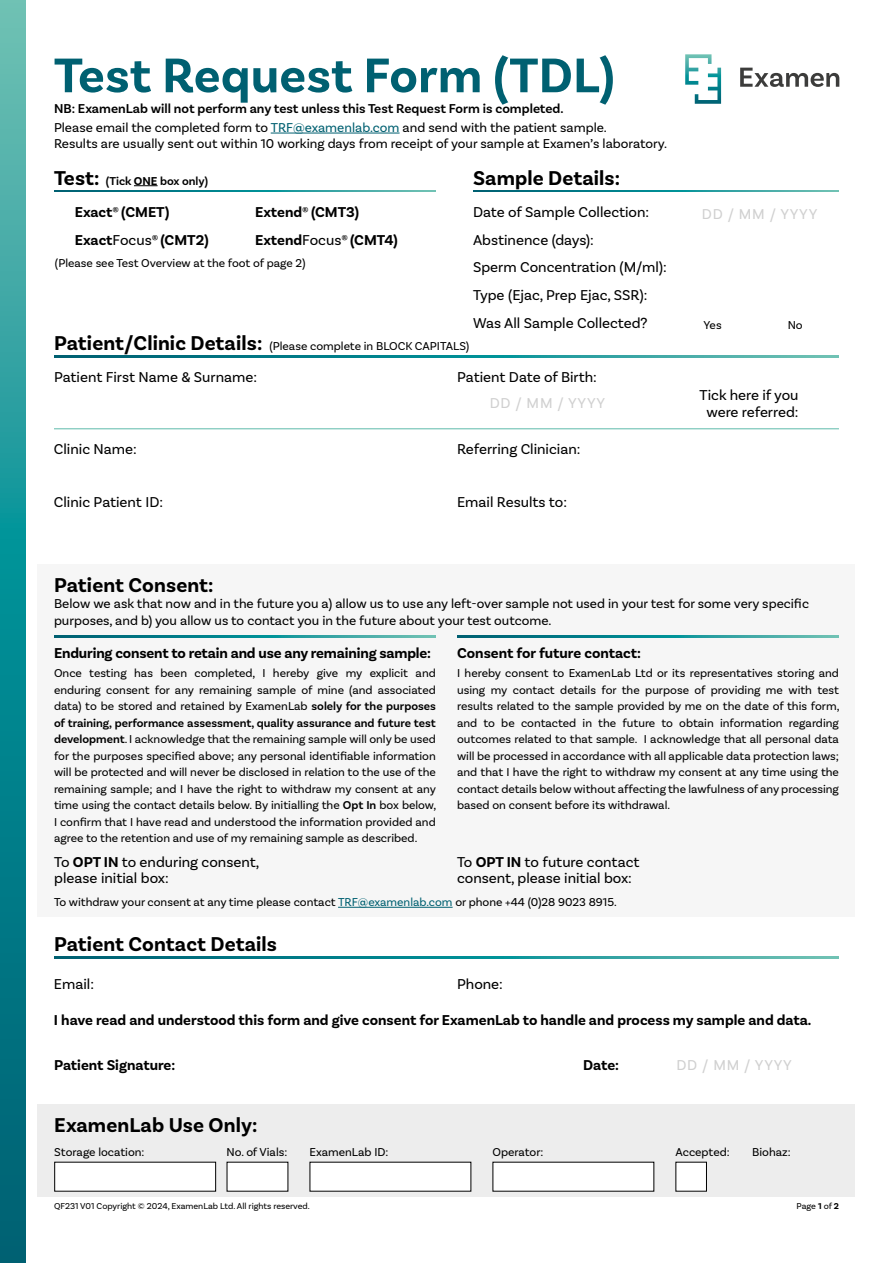
<style>
.page{position:relative;width:893px;height:1263px;background:#fff}
.page>*{position:absolute;margin:0;border:0;box-sizing:border-box;transform-origin:0 0}
.t1{font:700 51px "Basic Sans";letter-spacing:.005em;color:#006071}
.t2{font:700 21px "Basic Sans";letter-spacing:.005em;color:#000}
.t3{font:15px/16.5px "Basic Sans";color:#000}
.t4{font:700 15px/27.6px "Basic Sans";color:#000}
.t5{font:15px "Basic Sans";letter-spacing:.05em;color:#d0d0d0}
.t6{font:13.5px/16.5px "Basic Sans";color:#000}
.t7{font:600 13.5px/18.6px "Basic Sans";color:#000}
.t8{font:12px/16.5px "Basic Sans";color:#000;text-align:justify}
.t9{font:600 12px "Basic Sans";color:#000}
.t10{font:9px "Basic Sans";color:#000}
.s1{font-weight:400}
.s2{font-weight:400;color:#006071}
.s3{font-weight:700}
.s4{font-weight:600}
.s5{color:#006071}
</style>
<div class="page">
<div style="left:38px;top:564px;width:817px;height:353px;background:#f6f6f6"></div>
<div style="left:38px;top:1104px;width:817px;height:93px;background:#ededed"></div>
<svg style="left:0;top:0;width:26px;height:1263px;background:#1b8e94"></svg>
<hr style="left:271px;top:133px;width:129px;height:1px;background:#006071">
<hr style="left:338px;top:907px;width:115px;height:1px;background:#006071">
<svg style="left:134px;top:185px;width:24px;height:1px"></svg>
<svg style="left:54px;top:190px;width:382px;height:2px"></svg>
<svg style="left:54px;top:636px;width:382px;height:2px"></svg>
<svg style="left:54px;top:956px;width:785px;height:2px;background:#1c8e94"></svg>
<svg style="left:54px;top:356px;width:785px;height:2px;background:#1c8e94"></svg>
<svg style="left:473px;top:190px;width:366px;height:2px"></svg>
<svg style="left:457px;top:636px;width:382px;height:2px"></svg>
<svg style="left:740px;top:68px;width:99px;height:19px"></svg>
<svg style="left:685px;top:54px;width:36px;height:50px"></svg>
<hr style="left:54px;top:428px;width:785px;height:1px;background:#70c2b4">
<div style="left:55px;top:1162px;width:161px;height:29px;background:#fff"></div>
<div style="left:310px;top:1162px;width:161px;height:29px;background:#fff"></div>
<div style="left:493px;top:1162px;width:161px;height:29px;background:#fff"></div>
<div style="left:676px;top:1162px;width:30px;height:29px;background:#fff"></div>
<div style="left:227px;top:1162px;width:61px;height:29px;background:#fff"></div>
<h1 class="t1" style="left:54px;top:44px;width:562px">Test Request Form (TDL)</h1>
<p class="t7" style="left:54px;top:99px;width:554px">NB: ExamenLab will not perform any test unless this Test Request Form is completed.<br><span class="s1">Please email the completed form to</span> <span class="s2">TRF@examenlab.com</span> <span class="s1">and send with the patient sample.</span></p>
<p class="t6" style="left:54px;top:135px;width:615px">Results are usually sent out within 10 working days from receipt of your sample at Examen’s laboratory.</p>
<h2 class="t2" style="left:54px;top:165px;width:47px">Test:</h2>
<p class="t9" style="left:106px;top:173px;width:104px">(Tick <span class="s3">ONE</span> box only)</p>
<p class="t4" style="left:75px;top:198px;width:96px">Exact® (CMET)</p>
<p class="t4" style="left:75px;top:226px;width:135px">Exact<span class="s1">Focus</span>® (CMT2)</p>
<p class="t4" style="left:255px;top:198px;width:144px">Extend® (CMT3)<br>Extend<span class="s1">Focus</span>® (CMT4)</p>
<p class="t8" style="left:55px;top:255px;width:252px">(Please see Test Overview at the foot of page 2)</p>
<h2 class="t2" style="left:473px;top:165px;width:149px">Sample Details:</h2>
<p class="t3" style="left:473px;top:204px;width:178px">Date of Sample Collection:</p>
<p class="t5" style="left:702px;top:205px;width:117px">DD / MM / YYYY</p>
<p class="t3" style="left:473px;top:226px;width:195px;line-height:27.8px">Abstinence (days):<br>Sperm Concentration (M/ml):<br>Type (Ejac, Prep Ejac, SSR):</p>
<p class="t3" style="left:473px;top:315px;width:176px">Was All Sample Collected?</p>
<p class="t8" style="left:704px;top:317px;width:20px">Yes</p>
<p class="t8" style="left:788px;top:317px;width:17px">No</p>
<h2 class="t2" style="left:54px;top:331px;width:210px">Patient/Clinic Details:</h2>
<p class="t3" style="left:54px;top:368px;width:205px">Patient First Name &amp; Surname:</p>
<p class="t8" style="left:269px;top:338px;width:201px">(Please complete in BLOCK CAPITALS)</p>
<p class="t3" style="left:457px;top:368px;width:141px">Patient Date of Birth:</p>
<p class="t5" style="left:490px;top:394px;width:117px">DD / MM / YYYY</p>
<p class="t3" style="left:54px;top:441px;width:84px">Clinic Name:</p>
<p class="t3" style="left:457px;top:441px;width:125px">Referring Clinician:</p>
<p class="t3" style="left:54px;top:494px;width:111px">Clinic Patient ID:</p>
<p class="t3" style="left:457px;top:494px;width:111px">Email Results to:</p>
<h2 class="t2" style="left:54px;top:572px;width:161px">Patient Consent:</h2>
<p class="t3" style="left:700px;top:387px;width:100px;text-align:center">Tick here if you were referred:</p>
<p class="t6" style="left:54px;top:595px;width:756px">Below we ask that now and in the future you a) allow us to use any left-over sample not used in your test for some very specific purposes, and b) you allow us to contact you in the future about your test outcome.</p>
<p class="t4" style="left:54px;top:639px;width:379px">Enduring consent to retain and use any remaining sample:</p>
<p class="t4" style="left:457px;top:639px;width:185px">Consent for future contact:</p>
<p class="t8" style="left:54px;top:665px;width:384px">Once testing has been completed, I hereby give my explicit and enduring consent for any remaining sample of mine (and associated data) to be stored and retained by ExamenLab <span class="s4">solely for the purposes of training, performance assessment, quality assurance and future test development</span>. I acknowledge that the remaining sample will only be used for the purposes specified above; any personal identifiable information will be protected and will never be disclosed in relation to the use of the remaining sample; and I have the right to withdraw my consent at any time using the contact details below. By initialling the <span class="s4">Opt In</span> box below, I confirm that I have read and understood the information provided and agree to the retention and use of my remaining sample as described.</p>
<p class="t8" style="left:457px;top:665px;width:384px">I hereby consent to ExamenLab Ltd or its representatives storing and using my contact details for the purpose of providing me with test results related to the sample provided by me on the date of this form, and to be contacted in the future to obtain information regarding outcomes related to that sample. I acknowledge that all personal data will be processed in accordance with all applicable data protection laws; and that I have the right to withdraw my consent at any time using the contact details below without affecting the lawfulness of any processing based on consent before its withdrawal.</p>
<p class="t3" style="left:54px;top:853px;width:207px">To <span class="s3">OPT IN</span> to enduring consent, please initial box:</p>
<p class="t3" style="left:457px;top:853px;width:184px">To <span class="s3">OPT IN</span> to future contact consent, please initial box:</p>
<p class="t8" style="left:54px;top:894px;width:564px">To withdraw your consent at any time please contact <span class="s5">TRF@examenlab.com</span> or phone +44 (0)28 9023 8915.</p>
<h2 class="t2" style="left:54px;top:931px;width:225px">Patient Contact Details</h2>
<p class="t3" style="left:54px;top:976px;width:42px">Email:</p>
<p class="t3" style="left:457px;top:976px;width:47px">Phone:</p>
<p class="t4" style="left:54px;top:1006px;width:759px">I have read and understood this form and give consent for ExamenLab to handle and process my sample and data.</p>
<p class="t4" style="left:54px;top:1051px;width:123px">Patient Signature:</p>
<p class="t4" style="left:583px;top:1051px;width:37px">Date:</p>
<p class="t5" style="left:676px;top:1055px;width:117px">DD / MM / YYYY</p>
<h2 class="t2" style="left:54px;top:1112px;width:205px">ExamenLab Use Only:</h2>
<p class="t8" style="left:54px;top:1143px;width:92px">Storage location:</p>
<p class="t8" style="left:227px;top:1143px;width:62px">No. of Vials:</p>
<p class="t8" style="left:310px;top:1143px;width:80px">ExamenLab ID:</p>
<p class="t8" style="left:492px;top:1143px;width:52px">Operator:</p>
<p class="t8" style="left:675px;top:1143px;width:56px">Accepted:</p>
<p class="t8" style="left:752px;top:1143px;width:40px">Biohaz:</p>
<p class="t10" style="left:54px;top:1201px;width:257px">QF231 V01 Copyright © 2024, ExamenLab Ltd. All rights reserved.</p>
<p class="t10" style="left:796px;top:1201px;width:44px">Page <span class="s3">1</span> of <span class="s3">2</span></p>
</div>
